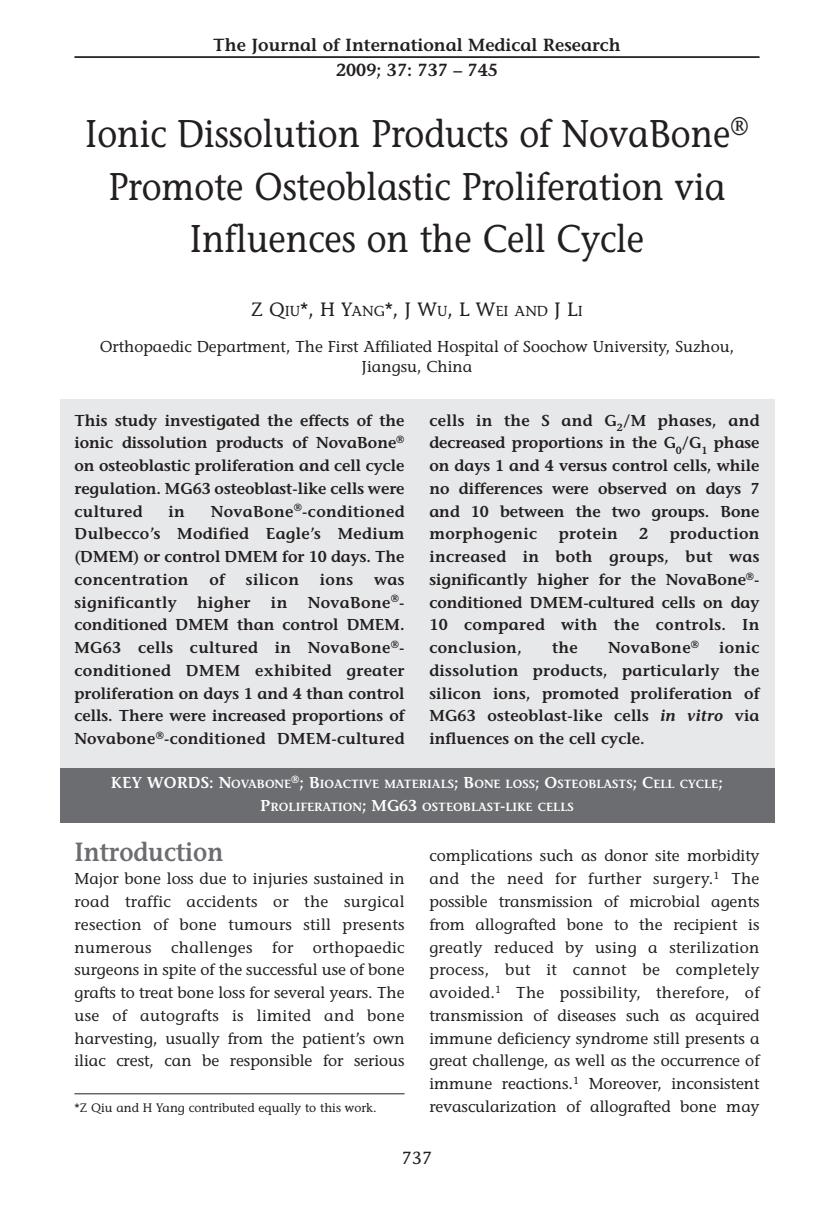
<style>
.page{position:relative;width:834px;height:1211px;background:#fff}
.page>*{position:absolute;margin:0;border:0;box-sizing:border-box;transform-origin:0 0}
.t1{font:38.5px/52.5px "Stone Informal";color:#231f20;text-align:center;scale:.9 1}
.t2{font:600 26.25px "Stone Informal";color:#6c6d70;scale:.9 1}
.t3{font:19.25px "Stone Informal";color:#231f20}
.t4{font:600 17.5px/24.5px "Stone Informal";color:#231f20;text-align:center}
.t5{font:17.5px "Stone Informal";color:#231f20}
.t6{font:600 15.75px/22.8px "Stone Informal";letter-spacing:.015em;color:#231f20;text-align:justify}
.t7{font:15.75px/22.8px "Stone Informal";color:#231f20;text-align:justify}
.t8{font:12.25px "Stone Informal";color:#231f20}
.t9{font:600 11.9px/22.8px "Stone Informal";color:#fff;text-align:center}
.s1{font-size:14.35px}
.s2{font-style:italic}
.s3{font-size:15.75px}
</style>
<div class="page">
<hr style="left:74px;top:56px;width:685px;height:2px;background:#231f20">
<div style="left:60px;top:399px;width:714px;height:381px;background:#e7e8e9"></div>
<div style="left:60px;top:768px;width:714px;height:55px;background:#6c6d70"></div>
<hr style="left:74px;top:1093px;width:330px;height:1px;background:#231f20">
<p class="t4" style="left:213px;top:35px;width:409px">The Journal of International Medical Research<br>2009; 37: 737 – 745</p>
<h1 class="t1" style="left:85px;top:112px;width:738px">Ionic Dissolution Products of NovaBone<sup>®<br></sup>Promote Osteoblastic Proliferation via<br>Influences on the Cell Cycle</h1>
<p class="t3" style="left:251px;top:301px;width:333px">Z Q<span class="s1">IU</span>*, H Y<span class="s1">ANG</span>*, J W<span class="s1">U</span>, L W<span class="s1">EI AND</span> J L<span class="s1">I</span></p>
<p class="t7" style="left:100px;top:339px;width:635px;line-height:19.2px;text-align:center">Orthopaedic Department, The First Affiliated Hospital of Soochow University, Suzhou,<br>Jiangsu, China</p>
<p class="t6" style="left:74px;top:410px;width:331px">This study investigated the effects of the ionic dissolution products of NovaBone<sup>® </sup>on osteoblastic proliferation and cell cycle regulation. MG63 osteoblast-like cells were cultured</p>
<p class="t6" style="left:429px;top:410px;width:331px">cells in the S and G<sub>2</sub>/M phases, and decreased proportions in the G<sub>0</sub>/G<sub>1</sub> phase on days 1 and 4 versus control cells, while no differences were observed on days 7 and 10 between the two groups. Bone morphogenic</p>
<p class="t6" style="left:74px;top:501px;width:331px;text-indent:136px">NovaBone<sup>®</sup>-conditioned Dulbecco’s Modified Eagle’s Medium (DMEM) or control DMEM for 10 days. The concentration</p>
<p class="t6" style="left:168px;top:501px;width:18px">in</p>
<p class="t6" style="left:429px;top:524px;width:331px;text-indent:240px">production increased in both groups, but was significantly higher for the NovaBone<sup>®</sup>- conditioned DMEM-cultured cells on day 10 compared with the controls. In conclusion,</p>
<p class="t6" style="left:558px;top:524px;width:60px">protein</p>
<p class="t6" style="left:639px;top:524px;width:11px">2</p>
<p class="t6" style="left:209px;top:569px;width:17px">of</p>
<p class="t6" style="left:246px;top:569px;width:55px">silicon</p>
<p class="t6" style="left:320px;top:569px;width:35px">ions</p>
<p class="t6" style="left:374px;top:569px;width:32px">was</p>
<p class="t6" style="left:74px;top:592px;width:331px;text-indent:233px">NovaBone<sup>®</sup>- conditioned DMEM than control DMEM.<br>MG63 cells cultured in NovaBone<sup>®</sup>- conditioned DMEM exhibited greater proliferation on days 1 and 4 than control cells. There were increased proportions of Novabone<sup>®</sup>-conditioned DMEM-cultured</p>
<p class="t6" style="left:74px;top:592px;width:104px">significantly</p>
<p class="t6" style="left:197px;top:592px;width:55px">higher</p>
<p class="t6" style="left:271px;top:592px;width:18px">in</p>
<p class="t6" style="left:552px;top:638px;width:27px">the</p>
<p class="t6" style="left:608px;top:638px;width:93px">NovaBone<sup>®</sup></p>
<p class="t6" style="left:429px;top:638px;width:331px;text-indent:290px">ionic dissolution products, particularly the silicon ions, promoted proliferation of MG63 osteoblast-like cells <span class="s2">in vitro</span> via influences on the cell cycle.</p>
<p class="t9" style="left:111px;top:773px;width:613px"><span class="s3">KEY WORDS: N</span>OVABONE<sup>®</sup><span class="s3">; B</span>IOACTIVE MATERIALS<span class="s3">; B</span>ONE LOSS<span class="s3">; O</span>STEOBLASTS<span class="s3">; C</span>ELL CYCLE<span class="s3">;<br>P</span>ROLIFERATION<span class="s3">; MG63</span> OSTEOBLAST<span class="s3">-</span>LIKE CELLS</p>
<h2 class="t2" style="left:74px;top:842px;width:167px">Introduction</h2>
<p class="t7" style="left:74px;top:869px;width:331px">Major bone loss due to injuries sustained in road traffic accidents or the surgical resection of bone tumours still presents numerous challenges for orthopaedic surgeons in spite of the successful use of bone grafts to treat bone loss for several years. The use of autografts is limited and bone harvesting, usually from the patient’s own iliac crest, can be responsible for serious</p>
<p class="t7" style="left:429px;top:846px;width:331px">complications such as donor site morbidity and the need for further surgery.<sup>1</sup> The possible transmission of microbial agents from allografted bone to the recipient is greatly reduced by using a sterilization process, but it cannot be completely avoided.<sup>1</sup> The possibility, therefore, of transmission of diseases such as acquired immune deficiency syndrome still presents a great challenge, as well as the occurrence of immune reactions.<sup>1</sup> Moreover, inconsistent</p>
<p class="t8" style="left:74px;top:1102px;width:303px">*Z Qiu and H Yang contributed equally to this work.</p>
<p class="t7" style="left:429px;top:1096px;width:331px">revascularization of allografted bone may</p>
<p class="t5" style="left:402px;top:1151px;width:32px">737</p>
</div>
